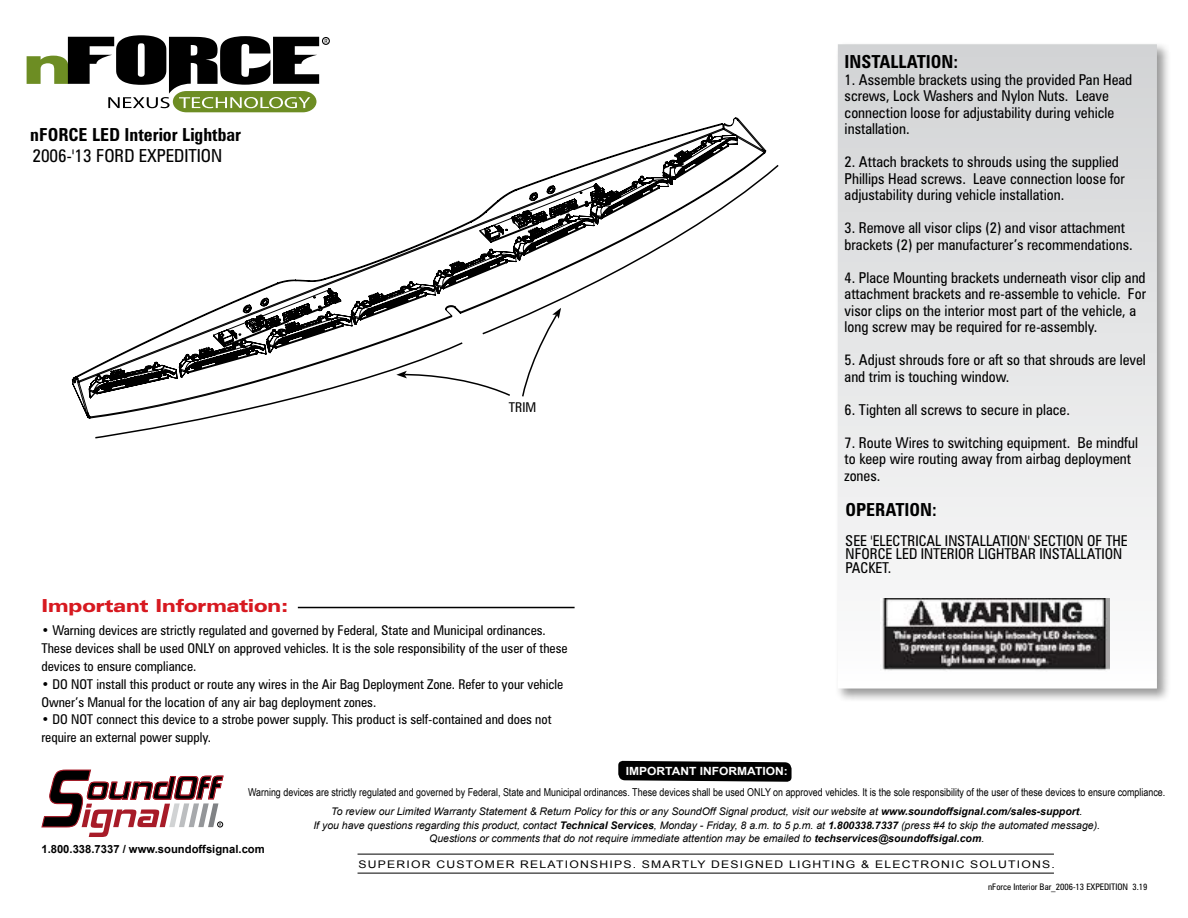
<style>
.page{position:relative;width:1188px;height:918px;background:#fff}
.page>*{position:absolute;margin:0;border:0;box-sizing:border-box;transform-origin:0 0}
.t1{font:700 condensed 18px "Zurich BT";color:#000}
.t2{font:condensed 18px "Zurich BT";color:#000}
.t3{font:900 expanded 18px "Zurich BT";color:#d71920}
.t4{font:condensed 15px/16.5px "Zurich BT";color:#000}
.t5{font:condensed 13.5px/18px "Zurich BT";color:#000}
.t6{font:700 11.25px "Arial";color:#000}
.t7{font:700 11.25px "Arial";color:#fff;scale:1.07 1}
.t8{font:10.8px "Arial Narrow";color:#000}
.t9{font:italic 10.5px/13.5px "Arial";color:#000;text-align:center}
.t10{font:10.5px "Arial";letter-spacing:.1em;color:#000;scale:1.16 1}
.t11{font:condensed 9px "Zurich BT";color:#000}
.s1{font-weight:700}
</style>
<div class="page">
<svg style="left:41px;top:770px;width:183px;height:67px"></svg>
<div style="left:835px;top:42px;width:336px;height:660px;background:#000;opacity:.4"></div>
<div style="left:838px;top:44px;width:319px;height:645px;background:linear-gradient(to bottom,#d1d3d4,#fcfcfd)"></div>
<div style="left:322px;top:37px;width:8px;height:8px;border:1px solid #000;border-radius:50%"></div>
<svg style="left:27px;top:35px;width:292px;height:77px"></svg>
<hr style="left:358px;top:854px;width:696px;height:1px;background:#000">
<hr style="left:358px;top:873px;width:696px;height:1px;background:#000">
<svg style="left:618px;top:761px;width:174px;height:21px;background:#151515"></svg>
<img style="left:880px;top:598px;width:230px;height:74px">
<hr style="left:298px;top:607px;width:277px;height:1px;background:#000">
<svg style="left:95px;top:419px;width:110px;height:20px"></svg>
<svg style="left:72px;top:117px;width:694px;height:302px"></svg>
<p class="t1" style="left:30px;top:123px;width:212px">nFORCE LED Interior Lightbar</p>
<p class="t2" style="left:32px;top:144px;width:191px">2006-'13 FORD EXPEDITION</p>
<p class="t3" style="left:41px;top:595px;width:249px">Important Information:</p>
<p class="t5" style="left:509px;top:398px;width:29px">TRIM</p>
<p class="t5" style="left:41px;top:621px;width:528px">• Warning devices are strictly regulated and governed by Federal, State and Municipal ordinances.<br>These devices shall be used ONLY on approved vehicles. It is the sole responsibility of the user of these devices to ensure compliance.</p>
<p class="t5" style="left:41px;top:675px;width:523px">• DO NOT install this product or route any wires in the Air Bag Deployment Zone. Refer to your vehicle<br>Owner’s Manual for the location of any air bag deployment zones.</p>
<p class="t5" style="left:41px;top:711px;width:512px">• DO NOT connect this device to a strobe power supply. This product is self-contained and does not require an external power supply.</p>
<p class="t1" style="left:845px;top:51px;width:115px">INSTALLATION:</p>
<p class="t4" style="left:845px;top:71px;width:289px">1. Assemble brackets using the provided Pan Head screws, Lock Washers and Nylon Nuts. Leave connection loose for adjustability during vehicle installation.</p>
<p class="t4" style="left:845px;top:154px;width:282px">2. Attach brackets to shrouds using the supplied<br>Phillips Head screws. Leave connection loose for adjustability during vehicle installation.</p>
<p class="t4" style="left:845px;top:220px;width:290px">3. Remove all visor clips (2) and visor attachment brackets (2) per manufacturer’s recommendations.</p>
<p class="t4" style="left:845px;top:269px;width:303px">4. Place Mounting brackets underneath visor clip and attachment brackets and re-assemble to vehicle. For visor clips on the interior most part of the vehicle, a long screw may be required for re-assembly.</p>
<p class="t4" style="left:845px;top:352px;width:303px">5. Adjust shrouds fore or aft so that shrouds are level and trim is touching window.</p>
<p class="t4" style="left:845px;top:401px;width:227px">6. Tighten all screws to secure in place.</p>
<p class="t4" style="left:845px;top:434px;width:295px">7. Route Wires to switching equipment. Be mindful to keep wire routing away from airbag deployment zones.</p>
<p class="t1" style="left:846px;top:498px;width:93px">OPERATION:</p>
<p class="t4" style="left:846px;top:533px;width:284px;line-height:13.5px">SEE 'ELECTRICAL INSTALLATION' SECTION OF THE<br>NFORCE LED INTERIOR LIGHTBAR INSTALLATION<br>PACKET.</p>
<p class="t7" style="left:626px;top:764px;width:153px">IMPORTANT INFORMATION:</p>
<p class="t8" style="left:248px;top:784px;width:919px">Warning devices are strictly regulated and governed by Federal, State and Municipal ordinances. These devices shall be used ONLY on approved vehicles. It is the sole responsibility of the user of these devices to ensure compliance.</p>
<p class="t9" style="left:313px;top:805px;width:788px">To review our Limited Warranty Statement &amp; Return Policy for this or any SoundOff Signal product, visit our website at <span class="s1">www.soundoffsignal.com/sales-support</span>.<br>If you have questions regarding this product, contact <span class="s1">Technical Services</span>, Monday - Friday, 8 a.m. to 5 p.m. at <span class="s1">1.800338.7337</span> (press #4 to skip the automated message).<br>Questions or comments that do not require immediate attention may be emailed to <span class="s1">techservices@soundoffsigal.com</span>.</p>
<p class="t10" style="left:359px;top:857px;width:602px">SUPERIOR CUSTOMER RELATIONSHIPS. SMARTLY DESIGNED LIGHTING &amp; ELECTRONIC SOLUTIONS.</p>
<p class="t6" style="left:41px;top:841px;width:225px">1.800.338.7337 / www.soundoffsignal.com</p>
<p class="t11" style="left:988px;top:882px;width:161px">nForce Interior Bar_2006-13 EXPEDITION 3.19</p>
</div>
